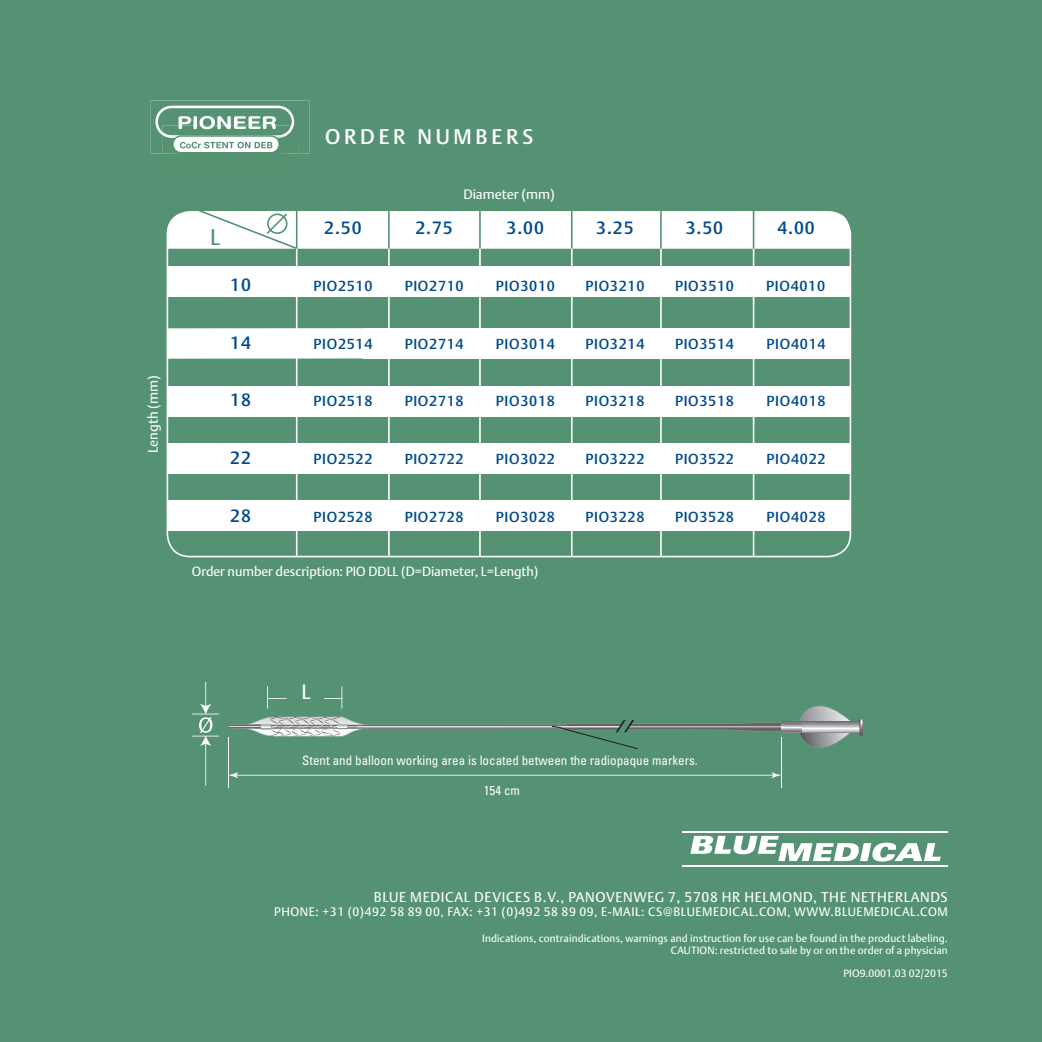
<style>
.page{position:relative;width:1042px;height:1042px;background:#549273}
.page>*{position:absolute;margin:0;border:0;box-sizing:border-box;transform-origin:0 0}
.t1{font:22.4px "Dutch Argo";color:#549273}
.t2{font:21px "DTL Argo ST Medium";letter-spacing:.18em;color:#fff}
.t3{font:20.47px "Dutch Argo";color:#fff}
.t4{font:17.68px "DTL Argo T Medium";letter-spacing:.05em;color:#004a8d}
.t5{font:14.35px "DTL Argo T Medium";letter-spacing:.05em;color:#004a8d}
.t6{font:14px "DTL Argo T";letter-spacing:.045em;color:#fff}
.t7{font:13.65px "DTL Argo T";color:#fff}
.t8{font:condensed 13.12px "Univers";color:#fff}
.t9{font:13.12px "DTL Argo T";color:#fff}
.t10{font:12.25px "DTL Argo T";letter-spacing:.045em;color:#fff}
.t11{font:10.5px/12.6px "DTL Argo T";letter-spacing:.01em;color:#fff;text-align:right}
</style>
<div class="page">
<svg style="left:690px;top:836px;width:250px;height:25px"></svg>
<hr style="left:682px;top:865px;width:266px;height:1px;background:#fff">
<hr style="left:682px;top:831px;width:266px;height:1px;background:#fff">
<img style="left:150px;top:100px;width:160px;height:53px">
<img style="left:162px;top:153px;width:136px;height:1px">
<img style="left:294px;top:125px;width:4px;height:28px">
<svg style="left:155px;top:106px;width:139px;height:47px"></svg>
<hr style="left:388px;top:211px;width:2px;height:345px;background:#fff">
<hr style="left:479px;top:211px;width:2px;height:345px;background:#fff">
<hr style="left:571px;top:211px;width:1px;height:345px;background:#fff">
<hr style="left:660px;top:211px;width:2px;height:345px;background:#fff">
<hr style="left:753px;top:211px;width:1px;height:345px;background:#fff">
<hr style="left:296px;top:211px;width:1px;height:345px;background:#fff">
<svg style="left:167px;top:211px;width:683px;height:39px;background:#f3f7f5"></svg>
<div style="left:167px;top:267px;width:312px;height:30px;background:#fff"></div>
<div style="left:167px;top:328px;width:313px;height:31px;background:#fff"></div>
<div style="left:168px;top:386px;width:312px;height:30px;background:#fff"></div>
<div style="left:363px;top:267px;width:487px;height:30px;background:#fff"></div>
<div style="left:363px;top:328px;width:488px;height:30px;background:#fff"></div>
<div style="left:363px;top:386px;width:488px;height:30px;background:#fff"></div>
<div style="left:363px;top:443px;width:488px;height:31px;background:#fff"></div>
<div style="left:168px;top:443px;width:204px;height:31px;background:#fff"></div>
<div style="left:363px;top:501px;width:488px;height:30px;background:#fff"></div>
<div style="left:168px;top:501px;width:226px;height:30px;background:#fff"></div>
<svg style="left:229px;top:772px;width:552px;height:6px"></svg>
<hr style="left:228px;top:737px;width:1px;height:50px;background:#fff">
<hr style="left:781px;top:737px;width:1px;height:50px;background:#fff">
<svg style="left:228px;top:686px;width:635px;height:63px"></svg>
<svg style="left:192px;top:682px;width:27px;height:104px"></svg>
<p class="t7" style="left:145px;top:453px;width:79px;rotate:-90deg">Length (mm)</p>
<h2 class="t2" style="left:325px;top:124px;width:210px">ORDER NUMBERS</h2>
<h1 class="t1" style="left:210px;top:223px;width:12px">L</h1>
<p class="t7" style="left:463px;top:186px;width:93px">Diameter (mm)</p>
<p class="t4" style="left:324px;top:217px;width:39px">2.50</p>
<p class="t4" style="left:415px;top:217px;width:39px">2.75</p>
<p class="t4" style="left:507px;top:217px;width:39px">3.00</p>
<p class="t4" style="left:596px;top:217px;width:39px">3.25</p>
<p class="t4" style="left:686px;top:217px;width:39px">3.50</p>
<p class="t4" style="left:777px;top:217px;width:39px">4.00</p>
<p class="t4" style="left:230px;top:274px;width:22px">10</p>
<p class="t5" style="left:313px;top:278px;width:61px">PIO2510</p>
<p class="t5" style="left:405px;top:278px;width:61px">PIO2710</p>
<p class="t5" style="left:496px;top:278px;width:61px">PIO3010</p>
<p class="t5" style="left:585px;top:278px;width:61px">PIO3210</p>
<p class="t5" style="left:675px;top:278px;width:61px">PIO3510</p>
<p class="t5" style="left:766px;top:278px;width:61px">PIO4010</p>
<p class="t4" style="left:230px;top:332px;width:22px">14</p>
<p class="t5" style="left:313px;top:335px;width:61px">PIO2514</p>
<p class="t5" style="left:405px;top:335px;width:61px">PIO2714</p>
<p class="t5" style="left:496px;top:335px;width:61px">PIO3014</p>
<p class="t5" style="left:585px;top:335px;width:61px">PIO3214</p>
<p class="t5" style="left:675px;top:335px;width:61px">PIO3514</p>
<p class="t5" style="left:766px;top:335px;width:61px">PIO4014</p>
<p class="t4" style="left:230px;top:390px;width:22px">18</p>
<p class="t5" style="left:313px;top:393px;width:61px">PIO2518</p>
<p class="t5" style="left:405px;top:393px;width:61px">PIO2718</p>
<p class="t5" style="left:496px;top:393px;width:61px">PIO3018</p>
<p class="t5" style="left:585px;top:393px;width:61px">PIO3218</p>
<p class="t5" style="left:675px;top:393px;width:61px">PIO3518</p>
<p class="t5" style="left:766px;top:393px;width:61px">PIO4018</p>
<p class="t4" style="left:230px;top:447px;width:22px">22</p>
<p class="t5" style="left:313px;top:450px;width:61px">PIO2522</p>
<p class="t5" style="left:405px;top:450px;width:61px">PIO2722</p>
<p class="t5" style="left:496px;top:450px;width:61px">PIO3022</p>
<p class="t5" style="left:585px;top:450px;width:61px">PIO3222</p>
<p class="t5" style="left:675px;top:450px;width:61px">PIO3522</p>
<p class="t5" style="left:766px;top:450px;width:61px">PIO4022</p>
<p class="t4" style="left:230px;top:505px;width:22px">28</p>
<p class="t5" style="left:313px;top:508px;width:61px">PIO2528</p>
<p class="t5" style="left:405px;top:508px;width:61px">PIO2728</p>
<p class="t5" style="left:496px;top:508px;width:61px">PIO3028</p>
<p class="t5" style="left:585px;top:508px;width:61px">PIO3228</p>
<p class="t5" style="left:675px;top:508px;width:61px">PIO3528</p>
<p class="t5" style="left:766px;top:508px;width:61px">PIO4028</p>
<p class="t9" style="left:192px;top:563px;width:348px">Order number description: PIO DDLL (D=Diameter, L=Length)</p>
<h3 class="t3" style="left:301px;top:679px;width:11px">L</h3>
<p class="t8" style="left:302px;top:752px;width:397px">Stent and balloon working area is located between the radiopaque markers.</p>
<p class="t8" style="left:484px;top:782px;width:38px">154 cm</p>
<p class="t6" style="left:374px;top:888px;width:575px">BLUE MEDICAL DEVICES B.V., PANOVENWEG 7, 5708 HR HELMOND, THE NETHERLANDS</p>
<p class="t10" style="left:274px;top:904px;width:675px">PHONE: +31 (0)492 58 89 00, FAX: +31 (0)492 58 89 09, E-MAIL: CS@BLUEMEDICAL.COM, WWW.BLUEMEDICAL.COM</p>
<p class="t11" style="left:482px;top:931px;width:467px">Indications, contraindications, warnings and instruction for use can be found in the product labeling.<br>CAUTION: restricted to sale by or on the order of a physician</p>
<p class="t11" style="left:843px;top:967px;width:106px">PIO9.0001.03 02/2015</p>
</div>
